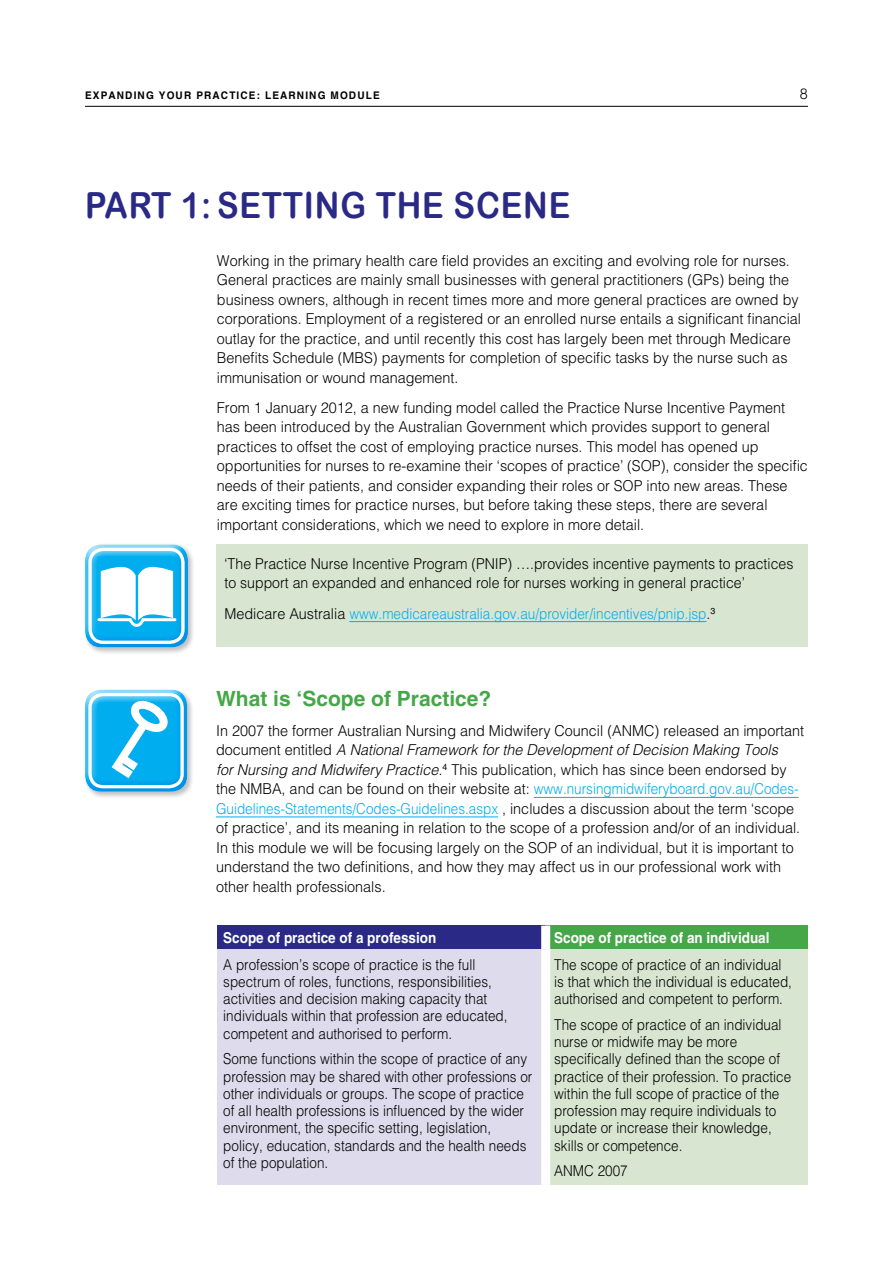
<style>
.page{position:relative;width:893px;height:1263px;background:#fff}
.page>*{position:absolute;margin:0;border:0;box-sizing:border-box;transform-origin:0 0}
.t1{font:36px "Arial Rounded MT Bold";letter-spacing:.025em;color:#2a2a86;scale:.9 1}
.t2{font:700 21px "Helvetica";color:#46a748}
.t3{font:300 15px/19.5px "Helvetica";color:#000;scale:.96 1}
.t4{font:300 15px/17.2px "Helvetica";color:#000;scale:.9 1}
.t5{font:300 15px/19.5px "Helvetica";color:#000;scale:.94 1}
.t6{font:300 15px "Helvetica";color:#00aeef;scale:.9 1}
.t7{font:700 15px "Helvetica";color:#fff;scale:.9 1}
.t8{font:700 10.5px "Helvetica";letter-spacing:.11em;color:#000;scale:.96 1}
.s1{color:#000}
.s2{font-style:italic}
.s3{color:#00aeef}
</style>
<div class="page">
<hr style="left:85px;top:106px;width:723px;height:1px;background:#000">
<div style="left:216px;top:544px;width:592px;height:103px;background:#d8e6d1"></div>
<div style="left:83px;top:543px;width:113px;height:112px;background:#000;opacity:.25"></div>
<div style="left:84px;top:543px;width:106px;height:94px;background:#fff;opacity:.75"></div>
<div style="left:84px;top:546px;width:106px;height:102px;background:#00aeef;opacity:.5"></div>
<div style="left:88px;top:548px;width:97px;height:96px;border:3px solid #fff;border-radius:13px"></div>
<svg style="left:96px;top:567px;width:82px;height:61px"></svg>
<hr style="left:349px;top:621px;width:357px;height:1px;background:#00aeef">
<div style="left:83px;top:688px;width:112px;height:111px;background:#000;opacity:.25"></div>
<div style="left:84px;top:688px;width:105px;height:94px;background:#fff;opacity:.75"></div>
<div style="left:84px;top:692px;width:105px;height:101px;background:#00aeef;opacity:.5"></div>
<div style="left:88px;top:693px;width:96px;height:95px;border:3px solid #fff;border-radius:13px"></div>
<svg style="left:104px;top:693px;width:73px;height:93px"></svg>
<hr style="left:534px;top:797px;width:265px;height:1px;background:#00aeef">
<hr style="left:216px;top:816px;width:282px;height:1px;background:#00aeef">
<div style="left:217px;top:926px;width:329px;height:23px;background:#2a2a86"></div>
<div style="left:546px;top:926px;width:262px;height:23px;background:#46a748"></div>
<div style="left:217px;top:949px;width:329px;height:236px;background:#dddbec"></div>
<div style="left:546px;top:949px;width:262px;height:236px;background:#d8e6d1"></div>
<div style="left:541px;top:926px;width:9px;height:23px;background:#fff"></div>
<div style="left:541px;top:949px;width:9px;height:236px;background:#fff"></div>
<p class="t8" style="left:85px;top:89px;width:301px">Expanding your practice: Learning module</p>
<p class="t3" style="left:800px;top:84px;width:10px">8</p>
<h1 class="t1" style="left:85px;top:183px;width:536px">PART 1: SETTING THE SCENE</h1>
<p class="t3" style="left:217px;top:250px;width:610px">Working in the primary health care field provides an exciting and evolving role for nurses.<br>General practices are mainly small businesses with general practitioners (GPs) being the business owners, although in recent times more and more general practices are owned by corporations. Employment of a registered or an enrolled nurse entails a significant financial outlay for the practice, and until recently this cost has largely been met through Medicare Benefits Schedule (MBS) payments for completion of specific tasks by the nurse such as immunisation or wound management.</p>
<p class="t3" style="left:217px;top:397px;width:617px">From 1 January 2012, a new funding model called the Practice Nurse Incentive Payment has been introduced by the Australian Government which provides support to general practices to offset the cost of employing practice nurses. This model has opened up opportunities for nurses to re-examine their ‘scopes of practice’ (SOP), consider the specific needs of their patients, and consider expanding their roles or SOP into new areas. These are exciting times for practice nurses, but before taking these steps, there are several important considerations, which we need to explore in more detail.</p>
<p class="t5" style="left:225px;top:553px;width:607px">‘The Practice Nurse Incentive Program (PNIP) ….provides incentive payments to practices to support an expanded and enhanced role for nurses working in general practice’</p>
<p class="t6" style="left:225px;top:604px;width:547px"><span class="s1">Medicare Australia</span> www.medicareaustralia.gov.au/provider/incentives/pnip.jsp<span class="s1">.</span><sup>3</sup></p>
<h2 class="t2" style="left:216px;top:685px;width:277px">What is ‘Scope of Practice?</h2>
<p class="t3" style="left:216px;top:720px;width:614px">In 2007 the former Australian Nursing and Midwifery Council (ANMC) released an important document entitled <span class="s2">A National Framework for the Development of Decision Making Tools<br>for Nursing and Midwifery Practice.</span><sup>4</sup> This publication, which has since been endorsed by the NMBA, and can be found on their website at: <span class="s3">www.nursingmidwiferyboard.gov.au/Codes-Guidelines-Statements/Codes-Guidelines.aspx</span> , includes a discussion about the term ‘scope of practice’, and its meaning in relation to the scope of a profession and/or of an individual.<br>In this module we will be focusing largely on the SOP of an individual, but it is important to understand the two definitions, and how they may affect us in our professional work with other health professionals.</p>
<p class="t7" style="left:223px;top:929px;width:238px">Scope of practice of a profession</p>
<p class="t7" style="left:554px;top:929px;width:241px">Scope of practice of an individual</p>
<p class="t4" style="left:223px;top:955px;width:317px">A profession’s scope of practice is the full spectrum of roles, functions, responsibilities, activities and decision making capacity that individuals within that profession are educated, competent and authorised to perform.</p>
<p class="t4" style="left:223px;top:1050px;width:345px">Some functions within the scope of practice of any profession may be shared with other professions or other individuals or groups. The scope of practice of all health professions is influenced by the wider environment, the specific setting, legislation, policy, education, standards and the health needs of the population.</p>
<p class="t4" style="left:554px;top:955px;width:266px">The scope of practice of an individual is that which the individual is educated, authorised and competent to perform.</p>
<p class="t4" style="left:554px;top:1015px;width:265px">The scope of practice of an individual nurse or midwife may be more specifically defined than the scope of practice of their profession. To practice within the full scope of practice of the profession may require individuals to update or increase their knowledge, skills or competence.</p>
<p class="t4" style="left:554px;top:1162px;width:83px">ANMC 2007</p>
</div>
